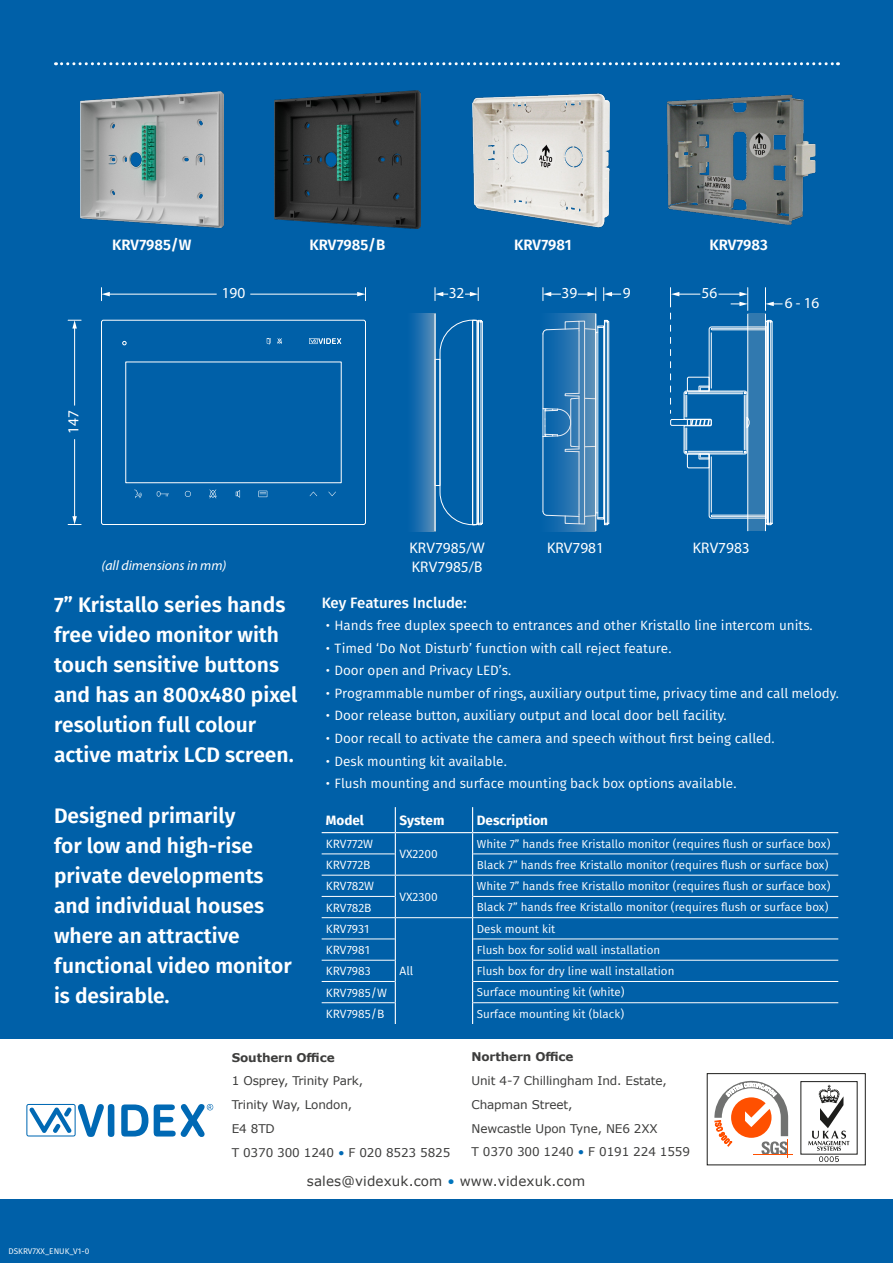
<style>
.page{position:relative;width:893px;height:1263px;background:#0060a8}
.page>*{position:absolute;margin:0;border:0;box-sizing:border-box;transform-origin:0 0}
.t1{font:600 21px/30px "Fira Sans";color:#fff}
.t2{font:15.3px/18.5px "Myriad Pro";color:#fff}
.t3{font:600 15px "Fira Sans";color:#fff}
.t4{font:500 15px "Fira Sans";color:#fff}
.t5{font:italic 13.8px "Myriad Pro";color:#fff}
.t6{font:13.5px "Fira Sans";color:#fff}
.t7{font:13.5px "Verdana";letter-spacing:.01em;color:#3d3d3c}
.t8{font:700 13.5px "Fira Sans";color:#fff}
.t9{font:12px/23.7px "Verdana";letter-spacing:-.01em;color:#3d3d3c}
.t10{font:12px "Fira Sans";color:#fff}
.t11{font:700 12px "Verdana";letter-spacing:-.01em;color:#3d3d3c}
.t12{font:11.55px "Fira Sans";color:#fff}
._5_5pt_fira_sans_boo{font:8.25px "Fira Sans";color:#fff}
.s1{color:#0069b4}
.s2{color:#0075bd}
</style>
<div class="page">
<div style="left:0;top:1039px;width:893px;height:160px;background:#fff"></div>
<svg style="left:56px;top:62px;width:782px;height:3px"></svg>
<svg style="left:26px;top:1104px;width:78px;height:33px"></svg>
<div style="left:108px;top:1104px;width:6px;height:33px;background:#0069b4;border-radius:3px"></div>
<svg style="left:121px;top:1104px;width:27px;height:32px"></svg>
<svg style="left:154px;top:1104px;width:59px;height:33px"></svg>
<div style="left:707px;top:1073px;width:158px;height:92px;border:1px solid #1d1d1b"></div>
<hr style="left:753px;top:1154px;width:40px;height:1px;background:#ff5000">
<svg style="left:714px;top:1081px;width:75px;height:76px"></svg>
<svg style="left:808px;top:1085px;width:41px;height:77px"></svg>
<svg style="left:596px;top:319px;width:14px;height:207px"></svg>
<div style="left:670px;top:419px;width:42px;height:7px;border:1px solid #fff"></div>
<svg style="left:683px;top:319px;width:90px;height:207px"></svg>
<hr style="left:767px;top:327px;width:1px;height:191px;background:#fff">
<svg style="left:101px;top:319px;width:265px;height:206px"></svg>
<svg style="left:277px;top:338px;width:5px;height:6px"></svg>
<svg style="left:267px;top:338px;width:3px;height:6px"></svg>
<svg style="left:309px;top:338px;width:32px;height:6px"></svg>
<svg style="left:134px;top:490px;width:8px;height:8px"></svg>
<svg style="left:157px;top:491px;width:12px;height:6px"></svg>
<svg style="left:209px;top:489px;width:8px;height:9px"></svg>
<svg style="left:236px;top:490px;width:4px;height:8px"></svg>
<svg style="left:185px;top:491px;width:6px;height:6px"></svg>
<svg style="left:258px;top:491px;width:9px;height:6px"></svg>
<svg style="left:310px;top:492px;width:7px;height:4px"></svg>
<svg style="left:328px;top:492px;width:8px;height:4px"></svg>
<svg style="left:439px;top:319px;width:44px;height:207px"></svg>
<div style="left:748px;top:314px;width:17px;height:217px;background:#3179af"></div>
<hr style="left:747px;top:314px;width:1px;height:217px;background:#fff">
<hr style="left:765px;top:314px;width:1px;height:217px;background:#fff">
<svg style="left:542px;top:314px;width:53px;height:217px"></svg>
<hr style="left:595px;top:314px;width:1px;height:217px;background:#fff">
<svg style="left:412px;top:314px;width:22px;height:217px"></svg>
<hr style="left:434px;top:314px;width:2px;height:217px;background:#fff">
<svg style="left:603px;top:288px;width:18px;height:13px"></svg>
<svg style="left:543px;top:288px;width:18px;height:13px"></svg>
<hr style="left:250px;top:294px;width:109px;height:1px;background:#fff">
<svg style="left:357px;top:288px;width:9px;height:13px"></svg>
<hr style="left:108px;top:294px;width:109px;height:1px;background:#fff">
<svg style="left:101px;top:288px;width:9px;height:13px"></svg>
<svg style="left:465px;top:288px;width:14px;height:13px"></svg>
<svg style="left:435px;top:288px;width:13px;height:13px"></svg>
<svg style="left:765px;top:288px;width:18px;height:22px"></svg>
<svg style="left:670px;top:288px;width:30px;height:19px"></svg>
<svg style="left:670px;top:313px;width:1px;height:100px"></svg>
<svg style="left:578px;top:288px;width:18px;height:13px"></svg>
<svg style="left:718px;top:288px;width:30px;height:22px"></svg>
<hr style="left:74px;top:439px;width:1px;height:79px;background:#fff">
<svg style="left:68px;top:516px;width:13px;height:9px"></svg>
<hr style="left:74px;top:327px;width:1px;height:78px;background:#fff">
<svg style="left:68px;top:320px;width:13px;height:8px"></svg>
<img style="left:80px;top:91px;width:143px;height:136px">
<img style="left:275px;top:90px;width:145px;height:139px">
<img style="left:472px;top:93px;width:138px;height:135px">
<img style="left:666px;top:94px;width:150px;height:131px">
<hr style="left:322px;top:832px;width:73px;height:1px;background:#fff">
<hr style="left:395px;top:832px;width:78px;height:1px;background:#fff">
<hr style="left:473px;top:832px;width:365px;height:1px;background:#fff">
<svg style="left:395px;top:807px;width:1px;height:217px"></svg>
<svg style="left:472px;top:807px;width:1px;height:217px"></svg>
<hr style="left:322px;top:853px;width:73px;height:1px;background:#fff">
<hr style="left:473px;top:853px;width:365px;height:1px;background:#fff">
<hr style="left:322px;top:875px;width:73px;height:1px;background:#fff">
<hr style="left:395px;top:875px;width:78px;height:1px;background:#fff">
<hr style="left:473px;top:875px;width:365px;height:1px;background:#fff">
<hr style="left:322px;top:896px;width:73px;height:1px;background:#fff">
<hr style="left:473px;top:896px;width:365px;height:1px;background:#fff">
<hr style="left:322px;top:917px;width:73px;height:1px;background:#fff">
<hr style="left:395px;top:917px;width:78px;height:1px;background:#fff">
<hr style="left:473px;top:917px;width:365px;height:1px;background:#fff">
<hr style="left:322px;top:938px;width:73px;height:1px;background:#fff">
<hr style="left:473px;top:938px;width:365px;height:1px;background:#fff">
<hr style="left:322px;top:960px;width:73px;height:1px;background:#fff">
<hr style="left:473px;top:960px;width:365px;height:1px;background:#fff">
<hr style="left:322px;top:981px;width:73px;height:1px;background:#fff">
<hr style="left:473px;top:981px;width:365px;height:1px;background:#fff">
<hr style="left:322px;top:1002px;width:73px;height:1px;background:#fff">
<hr style="left:473px;top:1002px;width:365px;height:1px;background:#fff">
<p class="t3" style="left:112px;top:234px;width:81px">KRV7985/W</p>
<p class="t3" style="left:310px;top:234px;width:77px">KRV7985/B</p>
<p class="t3" style="left:514px;top:234px;width:59px">KRV7981</p>
<p class="t3" style="left:709px;top:234px;width:60px">KRV7983</p>
<p class="t2" style="left:222px;top:283px;width:25px">190</p>
<p class="t2" style="left:449px;top:283px;width:17px">32</p>
<p class="t2" style="left:561px;top:283px;width:17px">39</p>
<p class="t2" style="left:623px;top:283px;width:9px">9</p>
<p class="t2" style="left:701px;top:283px;width:17px">56</p>
<p class="t2" style="left:785px;top:293px;width:36px">6 - 16</p>
<p class="t2" style="left:64px;top:434px;width:25px;rotate:-90deg">147</p>
<p class="t5" style="left:101px;top:557px;width:126px">(all dimensions in mm)</p>
<p class="t2" style="left:410px;top:539px;width:77px">KRV7985/W<br>KRV7985/B</p>
<p class="t2" style="left:547px;top:539px;width:58px">KRV7981</p>
<p class="t2" style="left:693px;top:539px;width:58px">KRV7983</p>
<p class="t1" style="left:54px;top:590px;width:245px">7” Kristallo series hands free video monitor with touch sensitive buttons and has an 800x480 pixel resolution full colour active matrix LCD screen.</p>
<p class="t4" style="left:322px;top:592px;width:147px">Key Features Include:</p>
<p class="t6" style="left:326px;top:616px;width:488px">• Hands free duplex speech to entrances and other Kristallo line intercom units.</p>
<p class="t6" style="left:326px;top:638px;width:347px">• Timed ‘Do Not Disturb’ function with call reject feature.</p>
<p class="t6" style="left:326px;top:661px;width:187px">• Door open and Privacy LED’s.</p>
<p class="t6" style="left:326px;top:684px;width:515px">• Programmable number of rings, auxiliary output time, privacy time and call melody.</p>
<p class="t6" style="left:326px;top:706px;width:402px">• Door release button, auxiliary output and local door bell facility.</p>
<p class="t6" style="left:326px;top:729px;width:450px">• Door recall to activate the camera and speech without first being called.</p>
<p class="t6" style="left:326px;top:751px;width:182px">• Desk mounting kit available.</p>
<p class="t6" style="left:326px;top:774px;width:412px">• Flush mounting and surface mounting back box options available.</p>
<p class="t8" style="left:326px;top:811px;width:39px">Model</p>
<p class="t8" style="left:400px;top:811px;width:46px">System</p>
<p class="t8" style="left:477px;top:811px;width:73px">Description</p>
<p class="t10" style="left:326px;top:835px;width:49px">KRV772W</p>
<p class="t10" style="left:400px;top:846px;width:40px">VX2200</p>
<p class="t1" style="left:54px;top:800px;width:239px">Designed primarily<br>for low and high-rise private developments and individual houses where an attractive functional video monitor is desirable.</p>
<p class="t12" style="left:477px;top:835px;width:355px">White 7” hands free Kristallo monitor (requires flush or surface box)</p>
<p class="t10" style="left:326px;top:856px;width:46px">KRV772B</p>
<p class="t12" style="left:477px;top:857px;width:353px">Black 7” hands free Kristallo monitor (requires flush or surface box)</p>
<p class="t10" style="left:326px;top:878px;width:50px">KRV782W</p>
<p class="t10" style="left:400px;top:888px;width:40px">VX2300</p>
<p class="t12" style="left:477px;top:878px;width:355px">White 7” hands free Kristallo monitor (requires flush or surface box)</p>
<p class="t10" style="left:326px;top:899px;width:47px">KRV782B</p>
<p class="t12" style="left:477px;top:899px;width:353px">Black 7” hands free Kristallo monitor (requires flush or surface box)</p>
<p class="t10" style="left:326px;top:920px;width:45px">KRV7931</p>
<p class="t10" style="left:400px;top:963px;width:15px">All</p>
<p class="t12" style="left:477px;top:920px;width:80px">Desk mount kit</p>
<p class="t10" style="left:326px;top:941px;width:45px">KRV7981</p>
<p class="t12" style="left:477px;top:942px;width:185px">Flush box for solid wall installation</p>
<p class="t10" style="left:326px;top:963px;width:46px">KRV7983</p>
<p class="t12" style="left:477px;top:963px;width:199px">Flush box for dry line wall installation</p>
<p class="t10" style="left:326px;top:984px;width:62px">KRV7985/W</p>
<p class="t12" style="left:477px;top:984px;width:149px">Surface mounting kit (white)</p>
<p class="t10" style="left:326px;top:1005px;width:60px">KRV7985/B</p>
<p class="t12" style="left:477px;top:1005px;width:149px">Surface mounting kit (black)</p>
<p class="_5_5pt_fira_sans_boo" style="left:9px;top:1246px;width:82px">DSKRV7XX_ENUK_V1-0</p>
<p class="t11" style="left:471px;top:1048px;width:103px">Northern Office</p>
<p class="t9" style="left:471px;top:1069px;width:220px">Unit 4-7 Chillingham Ind. Estate,<br>Chapman Street,<br>Newcastle Upon Tyne, NE6 2XX<br>T 0370 300 1240 <span class="s1">•</span> F 0191 224 1559</p>
<p class="t11" style="left:232px;top:1049px;width:104px">Southern Office</p>
<p class="t9" style="left:232px;top:1069px;width:220px">1 Osprey, Trinity Park,<br>Trinity Way, London,<br>E4 8TD<br>T 0370 300 1240 <span class="s1">•</span> F 020 8523 5825</p>
<p class="t7" style="left:307px;top:1172px;width:280px">sales@videxuk.com <span class="s2">•</span> www.videxuk.com</p>
</div>
